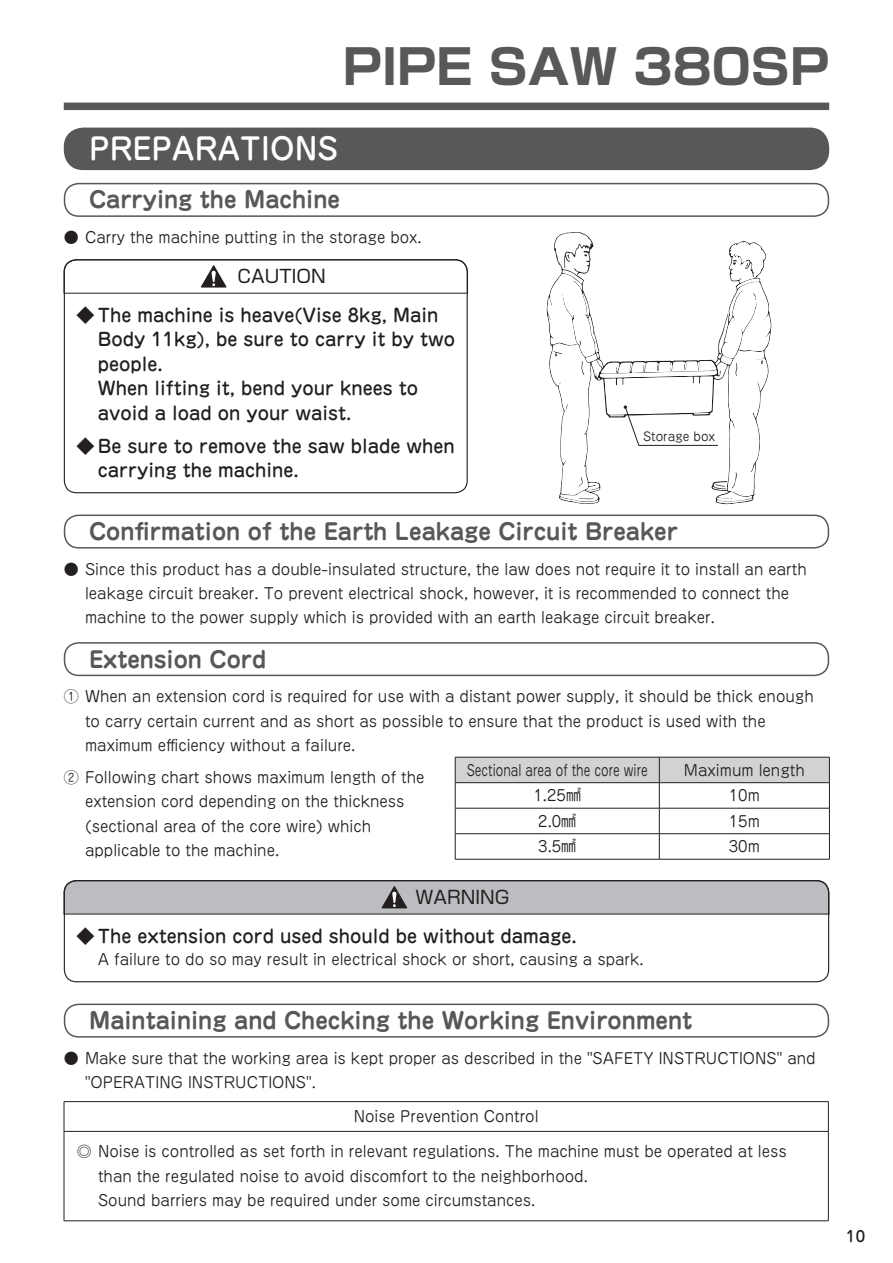
<style>
.page{position:relative;width:893px;height:1263px;background:#fff}
.page>*{position:absolute;margin:0;border:0;box-sizing:border-box;transform-origin:0 0}
.t1{font:700 48px "Shin Go Pro";color:#57585a}
.t2{font:500 30px "Jun 34 Pro";color:#fff}
.t3{font:700 22.5px "Jun 501 Pro";color:#57585a}
.t4{font:500 18px/24.5px "Jun 34 Pro";color:#231f20}
.t5{font:18px "Shin Go Pro";color:#231f20}
.t6{font:15px/24.5px "Jun 201 Pro";color:#231f20}
.t7{font:15px "Jun 201 Pro";color:#231f20;scale:.8 1}
.t8{font:500 15px "Jun 34 Pro";color:#231f20}
.t9{font:12px "Jun 201 Pro";color:#231f20}
</style>
<div class="page">
<div style="left:64px;top:103px;width:765px;height:7px;background:#57585a"></div>
<svg style="left:547px;top:242px;width:224px;height:261px"></svg>
<div style="left:64px;top:128px;width:765px;height:42px;background:#57585a;border-radius:20px"></div>
<div style="left:64px;top:183px;width:765px;height:34px;border:2px solid #57585a;border-radius:14px"></div>
<div style="left:64px;top:514px;width:765px;height:35px;border:2px solid #57585a;border-radius:14px"></div>
<div style="left:64px;top:642px;width:765px;height:34px;border:2px solid #57585a;border-radius:14px"></div>
<div style="left:64px;top:1003px;width:765px;height:34px;border:2px solid #57585a;border-radius:14px"></div>
<hr style="left:64px;top:1101px;width:765px;height:1px;background:#231f20">
<svg style="left:64px;top:1102px;width:1px;height:29px"></svg>
<svg style="left:828px;top:1102px;width:1px;height:29px"></svg>
<hr style="left:64px;top:1131px;width:765px;height:1px;background:#231f20">
<hr style="left:64px;top:1131px;width:1px;height:89px;background:#231f20">
<hr style="left:828px;top:1131px;width:1px;height:89px;background:#231f20">
<hr style="left:64px;top:1220px;width:765px;height:1px;background:#231f20">
<svg style="left:455px;top:757px;width:375px;height:102px"></svg>
<hr style="left:455px;top:859px;width:204px;height:1px;background:#231f20">
<hr style="left:659px;top:859px;width:171px;height:1px;background:#231f20">
<div style="left:64px;top:880px;width:765px;height:102px;border:1px solid #231f20;border-radius:12px"></div>
<svg style="left:64px;top:259px;width:404px;height:35px"></svg>
<svg style="left:64px;top:880px;width:765px;height:34px;background:#b1b2b5"></svg>
<h1 class="t1" style="left:343px;top:28px;width:488px">PIPE SAW 380SP</h1>
<h2 class="t2" style="left:89px;top:125px;width:250px">PREPARATIONS</h2>
<h3 class="t3" style="left:89px;top:182px;width:252px">Carrying the Machine</h3>
<p class="t6" style="left:64px;top:223px;width:359px">● Carry the machine putting in the storage box.</p>
<p class="t5" style="left:238px;top:262px;width:90px">CAUTION</p>
<p class="t4" style="left:98px;top:301px;width:359px;text-indent:-21px">◆ The machine is heave(Vise 8kg, Main<br>Body 11kg), be sure to carry it by two people.<br>When lifting it, bend your knees to avoid a load on your waist.</p>
<p class="t4" style="left:98px;top:432px;width:359px;text-indent:-21px">◆ Be sure to remove the saw blade when carrying the machine.</p>
<p class="t9" style="left:643px;top:427px;width:74px">Storage box</p>
<h3 class="t3" style="left:89px;top:514px;width:590px">Confirmation of the Earth Leakage Circuit Breaker</h3>
<p class="t6" style="left:85px;top:555px;width:723px;text-indent:-21px">● Since this product has a double-insulated structure, the law does not require it to install an earth leakage circuit breaker. To prevent electrical shock, however, it is recommended to connect the machine to the power supply which is provided with an earth leakage circuit breaker.</p>
<h3 class="t3" style="left:89px;top:641px;width:179px">Extension Cord</h3>
<p class="t6" style="left:85px;top:682px;width:730px;text-indent:-21px">① When an extension cord is required for use with a distant power supply, it should be thick enough to carry certain current and as short as possible to ensure that the product is used with the maximum efficiency without a failure.</p>
<p class="t6" style="left:85px;top:763px;width:341px;text-indent:-21px">② Following chart shows maximum length of the extension cord depending on the thickness (sectional area of the core wire) which applicable to the machine.</p>
<p class="t7" style="left:467px;top:758px;width:228px">Sectional area of the core wire</p>
<p class="t6" style="left:684px;top:756px;width:122px">Maximum length</p>
<p class="t6" style="left:533px;top:782px;width:49px">1.25㎟</p>
<p class="t6" style="left:729px;top:782px;width:33px">10m</p>
<p class="t6" style="left:538px;top:807px;width:40px">2.0㎟</p>
<p class="t6" style="left:729px;top:807px;width:33px">15m</p>
<p class="t6" style="left:538px;top:833px;width:40px">3.5㎟</p>
<p class="t6" style="left:729px;top:833px;width:33px">30m</p>
<p class="t5" style="left:415px;top:882px;width:95px">WARNING</p>
<p class="t4" style="left:77px;top:922px;width:502px">◆ The extension cord used should be without damage.</p>
<p class="t6" style="left:98px;top:945px;width:547px">A failure to do so may result in electrical shock or short, causing a spark.</p>
<h3 class="t3" style="left:89px;top:1003px;width:605px">Maintaining and Checking the Working Environment</h3>
<p class="t6" style="left:85px;top:1044px;width:732px;text-indent:-21px">● Make sure that the working area is kept proper as described in the "SAFETY INSTRUCTIONS" and "OPERATING INSTRUCTIONS".</p>
<p class="t6" style="left:354px;top:1103px;width:186px">Noise Prevention Control</p>
<p class="t6" style="left:98px;top:1138px;width:690px;text-indent:-21px">◎ Noise is controlled as set forth in relevant regulations. The machine must be operated at less than the regulated noise to avoid discomfort to the neighborhood.<br>Sound barriers may be required under some circumstances.</p>
<p class="t8" style="left:846px;top:1224px;width:20px">10</p>
</div>
